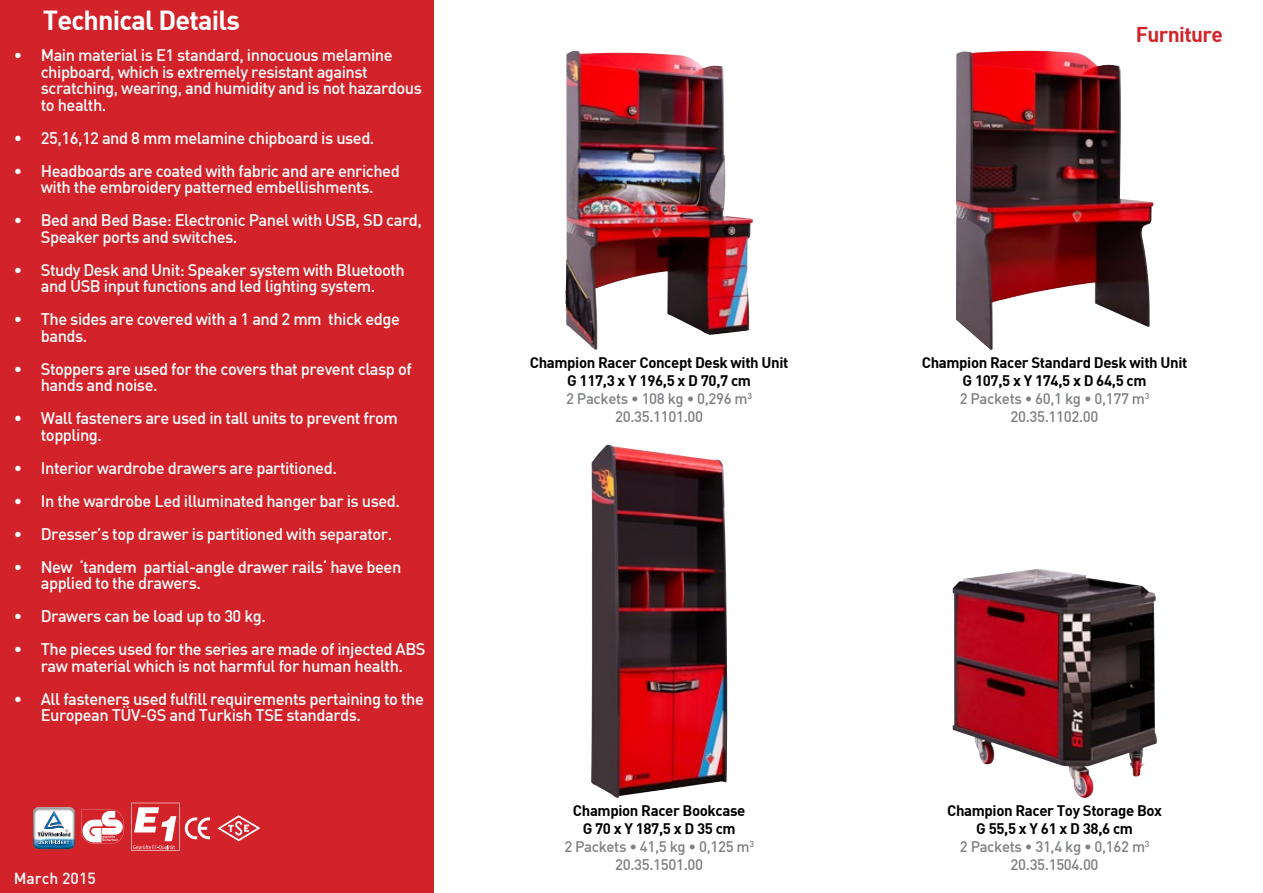
<style>
.page{position:relative;width:1263px;height:893px;background:#fff}
.page>*{position:absolute;margin:0;border:0;box-sizing:border-box;transform-origin:0 0}
.t1{font:700 27px "DI Nbek";letter-spacing:-.03em;color:#fff}
.t2{font:700 21px "DI Nbek";letter-spacing:-.03em;color:#d2232a}
.t3{font:500 16.5px/16.5px "DI Nbek";letter-spacing:-.03em;color:#fff}
.t4{font:500 15.75px "DI Nbek";color:#fff}
.t5{font:700 15px/18px "DI Nbek";letter-spacing:-.025em;color:#000;text-align:center}
.s1{font-weight:500;color:#7e8083}
</style>
<div class="page">
<div style="left:0;top:0;width:434px;height:893px;background:#d2232a"></div>
<img style="left:591px;top:445px;width:136px;height:353px">
<img style="left:956px;top:51px;width:197px;height:299px">
<img style="left:565px;top:51px;width:188px;height:299px">
<img style="left:952px;top:569px;width:205px;height:229px">
<svg style="left:33px;top:807px;width:42px;height:42px;background:#a7b9c8"></svg>
<svg style="left:217px;top:815px;width:43px;height:26px"></svg>
<svg style="left:81px;top:810px;width:43px;height:34px"></svg>
<svg style="left:131px;top:803px;width:79px;height:48px"></svg>
<h1 class="t1" style="left:43px;top:3px;width:199px">Technical Details</h1>
<p class="t3" style="left:41px;top:46px;width:383px;text-indent:-27px">• Main material is E1 standard, innocuous melamine chipboard, which is extremely resistant against scratching, wearing, and humidity and is not hazardous to health.</p>
<p class="t3" style="left:14px;top:129px;width:362px">• 25,16,12 and 8 mm melamine chipboard is used.</p>
<p class="t3" style="left:14px;top:162px;width:387px;text-align:center">• Headboards are coated with fabric and are enriched with the embroidery patterned embellishments.</p>
<p class="t3" style="left:41px;top:211px;width:383px;text-indent:-27px">• Bed and Bed Base: Electronic Panel with USB, SD card,<br>Speaker ports and switches.</p>
<p class="t3" style="left:14px;top:261px;width:393px;text-align:center">• Study Desk and Unit: Speaker system with Bluetooth and USB input functions and led lighting system.</p>
<p class="t3" style="left:41px;top:310px;width:361px;text-indent:-27px">• The sides are covered with a 1 and 2 mm thick edge bands.</p>
<p class="t3" style="left:41px;top:360px;width:372px;text-indent:-27px">• Stoppers are used for the covers that prevent clasp of hands and noise.</p>
<p class="t3" style="left:41px;top:409px;width:359px;text-indent:-27px">• Wall fasteners are used in tall units to prevent from toppling.</p>
<p class="t3" style="left:14px;top:459px;width:325px">• Interior wardrobe drawers are partitioned.</p>
<p class="t3" style="left:14px;top:492px;width:388px">• In the wardrobe Led illuminated hanger bar is used.</p>
<p class="t3" style="left:14px;top:525px;width:380px">• Dresser’s top drawer is partitioned with separator.</p>
<p class="t3" style="left:41px;top:558px;width:362px;text-indent:-27px">• New ‘tandem partial-angle drawer rails‘ have been applied to the drawers.</p>
<p class="t3" style="left:14px;top:607px;width:254px">• Drawers can be load up to 30 kg.</p>
<p class="t3" style="left:14px;top:640px;width:413px;text-align:center">• The pieces used for the series are made of injected ABS raw material which is not harmful for human health.</p>
<p class="t3" style="left:41px;top:690px;width:385px;text-indent:-27px">• All fasteners used fulfill requirements pertaining to the<br>European TÜV-GS and Turkish TSE standards.</p>
<p class="t4" style="left:14px;top:868px;width:83px">March 2015</p>
<p class="t5" style="left:530px;top:353px;width:260px">Champion Racer Concept Desk with Unit<br>G 117,3 x Y 196,5 x D 70,7 cm<br><span class="s1">2 Packets • 108 kg • 0,296 m</span><sup>3<br></sup><span class="s1">20.35.1101.00</span></p>
<p class="t5" style="left:564px;top:800px;width:191px">Champion Racer Bookcase<br>G 70 x Y 187,5 x D 35 cm<br><span class="s1">2 Packets • 41,5 kg • 0,125 m</span><sup>3<br></sup><span class="s1">20.35.1501.00</span></p>
<p class="t2" style="left:1136px;top:21px;width:89px">Furniture</p>
<p class="t5" style="left:922px;top:353px;width:267px">Champion Racer Standard Desk with Unit<br>G 107,5 x Y 174,5 x D 64,5 cm<br><span class="s1">2 Packets • 60,1 kg • 0,177 m</span><sup>3<br></sup><span class="s1">20.35.1102.00</span></p>
<p class="t5" style="left:947px;top:800px;width:217px">Champion Racer Toy Storage Box<br>G 55,5 x Y 61 x D 38,6 cm<br><span class="s1">2 Packets • 31,4 kg • 0,162 m</span><sup>3<br></sup><span class="s1">20.35.1504.00</span></p>
</div>
